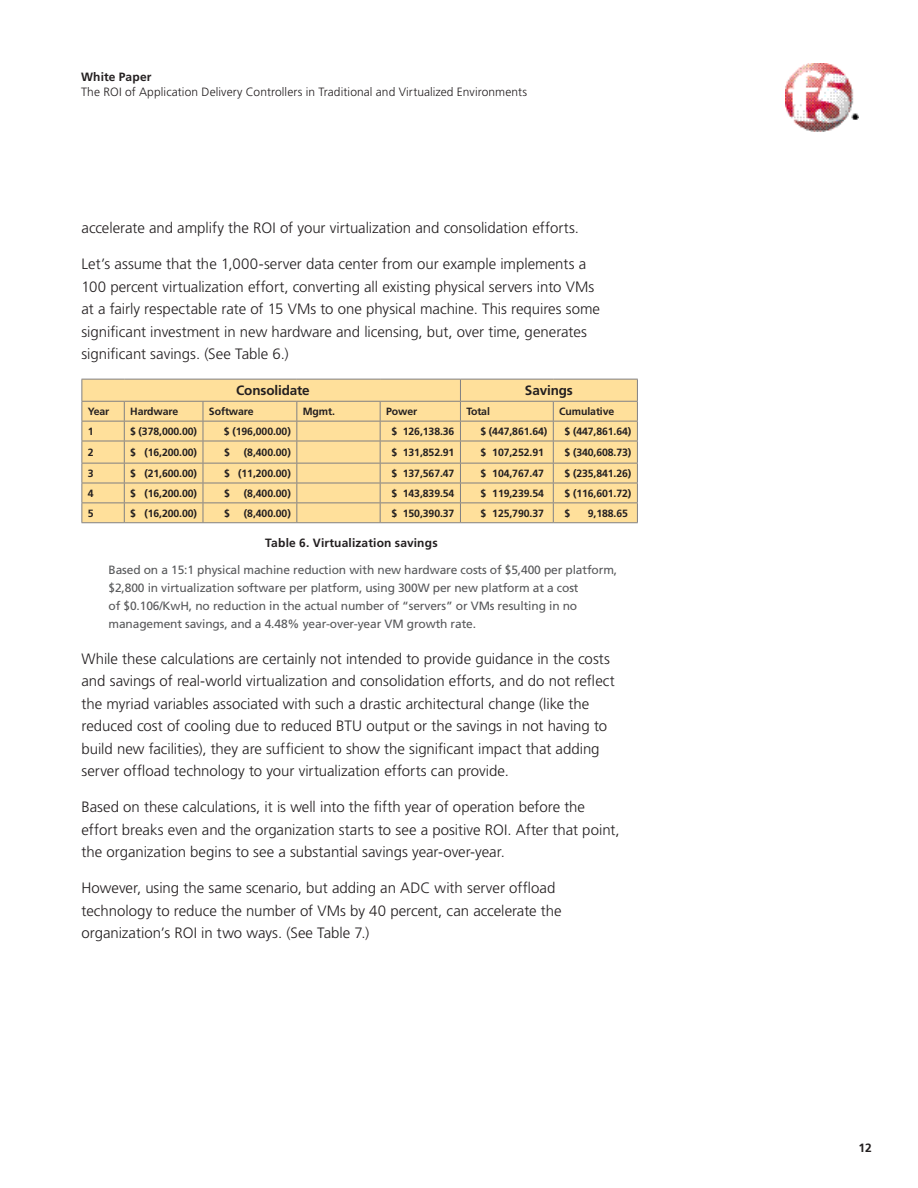
<style>
.page{position:relative;width:918px;height:1188px;background:#fff}
.page>*{position:absolute;margin:0;border:0;box-sizing:border-box;transform-origin:0 0}
.WP-Copy{font:300 15px/22.5px "Frutiger LT Std";color:#231f20}
.t1{font:700 13.5px "Frutiger LT Std";letter-spacing:-.01em;color:#231f20}
.WP_FB_copy{font:12px/18px "Frutiger LT Std";letter-spacing:-.01em;color:#57585a}
.t2{font:300 12px "Frutiger LT Std";letter-spacing:.005em;color:#231f20}
.WP-Image_Description{font:700 12px "Frutiger LT Std";letter-spacing:.01em;color:#231f20}
.t3{font:700 10.5px "Frutiger LT Std";letter-spacing:-.01em;color:#231f20}
</style>
<div class="page">
<div style="left:82px;top:380px;width:471px;height:142px;background:#ffe09b"></div>
<hr style="left:81px;top:379px;width:43px;height:1px;background:#808083">
<hr style="left:124px;top:379px;width:79px;height:1px;background:#808083">
<hr style="left:203px;top:379px;width:94px;height:1px;background:#808083">
<hr style="left:297px;top:379px;width:83px;height:1px;background:#808083">
<hr style="left:380px;top:379px;width:80px;height:1px;background:#808083">
<hr style="left:460px;top:379px;width:93px;height:1px;background:#808083">
<hr style="left:553px;top:379px;width:85px;height:1px;background:#808083">
<hr style="left:81px;top:401px;width:43px;height:1px;background:#808083">
<hr style="left:124px;top:401px;width:79px;height:1px;background:#808083">
<hr style="left:203px;top:401px;width:94px;height:1px;background:#808083">
<hr style="left:297px;top:401px;width:83px;height:1px;background:#808083">
<hr style="left:380px;top:401px;width:80px;height:1px;background:#808083">
<hr style="left:460px;top:401px;width:93px;height:1px;background:#808083">
<hr style="left:81px;top:421px;width:43px;height:1px;background:#808083">
<hr style="left:124px;top:421px;width:79px;height:1px;background:#808083">
<hr style="left:203px;top:421px;width:94px;height:1px;background:#808083">
<hr style="left:297px;top:421px;width:83px;height:1px;background:#808083">
<hr style="left:380px;top:421px;width:80px;height:1px;background:#808083">
<hr style="left:460px;top:421px;width:93px;height:1px;background:#808083">
<hr style="left:81px;top:441px;width:43px;height:1px;background:#808083">
<hr style="left:124px;top:441px;width:79px;height:1px;background:#808083">
<hr style="left:203px;top:441px;width:94px;height:1px;background:#808083">
<hr style="left:297px;top:441px;width:83px;height:1px;background:#808083">
<hr style="left:380px;top:441px;width:80px;height:1px;background:#808083">
<hr style="left:460px;top:441px;width:93px;height:1px;background:#808083">
<hr style="left:81px;top:463px;width:43px;height:1px;background:#808083">
<hr style="left:124px;top:463px;width:79px;height:1px;background:#808083">
<hr style="left:203px;top:463px;width:94px;height:1px;background:#808083">
<hr style="left:297px;top:463px;width:83px;height:1px;background:#808083">
<hr style="left:380px;top:463px;width:80px;height:1px;background:#808083">
<hr style="left:460px;top:463px;width:93px;height:1px;background:#808083">
<hr style="left:81px;top:483px;width:43px;height:1px;background:#808083">
<hr style="left:124px;top:483px;width:79px;height:1px;background:#808083">
<hr style="left:203px;top:483px;width:94px;height:1px;background:#808083">
<hr style="left:297px;top:483px;width:83px;height:1px;background:#808083">
<hr style="left:380px;top:483px;width:80px;height:1px;background:#808083">
<hr style="left:460px;top:483px;width:93px;height:1px;background:#808083">
<hr style="left:81px;top:503px;width:43px;height:1px;background:#808083">
<svg style="left:81px;top:380px;width:1px;height:142px"></svg>
<hr style="left:124px;top:503px;width:79px;height:1px;background:#808083">
<svg style="left:124px;top:402px;width:1px;height:120px"></svg>
<hr style="left:203px;top:503px;width:94px;height:1px;background:#808083">
<svg style="left:203px;top:402px;width:1px;height:120px"></svg>
<hr style="left:297px;top:503px;width:83px;height:1px;background:#808083">
<svg style="left:296px;top:402px;width:1px;height:120px"></svg>
<hr style="left:380px;top:503px;width:80px;height:1px;background:#808083">
<svg style="left:380px;top:402px;width:1px;height:120px"></svg>
<hr style="left:460px;top:503px;width:93px;height:1px;background:#808083">
<svg style="left:460px;top:380px;width:1px;height:142px"></svg>
<svg style="left:553px;top:380px;width:85px;height:142px"></svg>
<hr style="left:81px;top:522px;width:43px;height:1px;background:#808083">
<hr style="left:124px;top:522px;width:79px;height:1px;background:#808083">
<hr style="left:203px;top:522px;width:94px;height:1px;background:#808083">
<hr style="left:297px;top:522px;width:83px;height:1px;background:#808083">
<hr style="left:380px;top:522px;width:80px;height:1px;background:#808083">
<hr style="left:460px;top:522px;width:93px;height:1px;background:#808083">
<hr style="left:553px;top:522px;width:85px;height:1px;background:#808083">
<img style="left:785px;top:64px;width:74px;height:67px">
<p class="WP-Image_Description" style="left:81px;top:70px;width:72px">White Paper</p>
<p class="t2" style="left:81px;top:85px;width:448px">The ROI of Application Delivery Controllers in Traditional and Virtualized Environments</p>
<p class="WP-Copy" style="left:81px;top:217px;width:499px">accelerate and amplify the ROI of your virtualization and consolidation efforts.</p>
<p class="WP-Copy" style="left:81px;top:253px;width:520px">Let’s assume that the 1,000-server data center from our example implements a 100 percent virtualization effort, converting all existing physical servers into VMs at a fairly respectable rate of 15 VMs to one physical machine. This requires some significant investment in new hardware and licensing, but, over time, generates significant savings. (See Table 6.)</p>
<p class="t1" style="left:236px;top:383px;width:75px">Consolidate</p>
<p class="t1" style="left:525px;top:383px;width:49px">Savings</p>
<p class="t3" style="left:88px;top:405px;width:23px">Year</p>
<p class="t3" style="left:130px;top:405px;width:49px">Hardware</p>
<p class="t3" style="left:209px;top:405px;width:46px">Software</p>
<p class="t3" style="left:303px;top:405px;width:34px">Mgmt.</p>
<p class="t3" style="left:386px;top:405px;width:33px">Power</p>
<p class="t3" style="left:466px;top:405px;width:25px">Total</p>
<p class="t3" style="left:559px;top:405px;width:57px">Cumulative</p>
<p class="t3" style="left:88px;top:425px;width:7px">1</p>
<p class="t3" style="left:130px;top:425px;width:68px">$ (378,000.00)</p>
<p class="t3" style="left:224px;top:425px;width:68px">$ (196,000.00)</p>
<p class="t3" style="left:392px;top:425px;width:64px">$ 126,138.36</p>
<p class="t3" style="left:480px;top:425px;width:68px">$ (447,861.64)</p>
<p class="t3" style="left:564px;top:425px;width:68px">$ (447,861.64)</p>
<p class="t3" style="left:88px;top:446px;width:7px">2</p>
<p class="t3" style="left:130px;top:446px;width:68px">$ (16,200.00)</p>
<p class="t3" style="left:224px;top:446px;width:7px">$</p>
<p class="t3" style="left:244px;top:446px;width:48px">(8,400.00)</p>
<p class="t3" style="left:392px;top:446px;width:64px">$ 131,852.91</p>
<p class="t3" style="left:480px;top:446px;width:65px">$ 107,252.91</p>
<p class="t3" style="left:564px;top:446px;width:68px">$ (340,608.73)</p>
<p class="t3" style="left:88px;top:467px;width:7px">3</p>
<p class="t3" style="left:130px;top:467px;width:68px">$ (21,600.00)</p>
<p class="t3" style="left:224px;top:467px;width:68px">$ (11,200.00)</p>
<p class="t3" style="left:392px;top:467px;width:64px">$ 137,567.47</p>
<p class="t3" style="left:480px;top:467px;width:65px">$ 104,767.47</p>
<p class="t3" style="left:564px;top:467px;width:68px">$ (235,841.26)</p>
<p class="t3" style="left:88px;top:487px;width:7px">4</p>
<p class="t3" style="left:130px;top:487px;width:68px">$ (16,200.00)</p>
<p class="t3" style="left:224px;top:487px;width:7px">$</p>
<p class="t3" style="left:244px;top:487px;width:48px">(8,400.00)</p>
<p class="t3" style="left:392px;top:487px;width:64px">$ 143,839.54</p>
<p class="t3" style="left:480px;top:487px;width:65px">$ 119,239.54</p>
<p class="t3" style="left:564px;top:487px;width:68px">$ (116,601.72)</p>
<p class="t3" style="left:88px;top:507px;width:7px">5</p>
<p class="t3" style="left:130px;top:507px;width:68px">$ (16,200.00)</p>
<p class="t3" style="left:224px;top:507px;width:7px">$</p>
<p class="t3" style="left:244px;top:507px;width:48px">(8,400.00)</p>
<p class="t3" style="left:392px;top:507px;width:64px">$ 150,390.37</p>
<p class="t3" style="left:480px;top:507px;width:65px">$ 125,790.37</p>
<p class="t3" style="left:565px;top:507px;width:7px">$</p>
<p class="t3" style="left:588px;top:507px;width:42px">9,188.65</p>
<p class="WP-Image_Description" style="left:265px;top:536px;width:174px">Table 6. Virtualization savings</p>
<p class="WP_FB_copy" style="left:108px;top:561px;width:510px">Based on a 15:1 physical machine reduction with new hardware costs of $5,400 per platform, $2,800 in virtualization software per platform, using 300W per new platform at a cost<br>of $0.106/KwH, no reduction in the actual number of “servers” or VMs resulting in no management savings, and a 4.48% year-over-year VM growth rate.</p>
<p class="WP-Copy" style="left:81px;top:648px;width:535px">While these calculations are certainly not intended to provide guidance in the costs and savings of real-world virtualization and consolidation efforts, and do not reflect the myriad variables associated with such a drastic architectural change (like the reduced cost of cooling due to reduced BTU output or the savings in not having to build new facilities), they are sufficient to show the significant impact that adding server offload technology to your virtualization efforts can provide.</p>
<p class="WP-Copy" style="left:81px;top:796px;width:540px">Based on these calculations, it is well into the fifth year of operation before the effort breaks even and the organization starts to see a positive ROI. After that point, the organization begins to see a substantial savings year-over-year.</p>
<p class="WP-Copy" style="left:81px;top:877px;width:482px">However, using the same scenario, but adding an ADC with server offload technology to reduce the number of VMs by 40 percent, can accelerate the organization’s ROI in two ways. (See Table 7.)</p>
<p class="WP-Image_Description" style="left:859px;top:1141px;width:15px">12</p>
</div>
